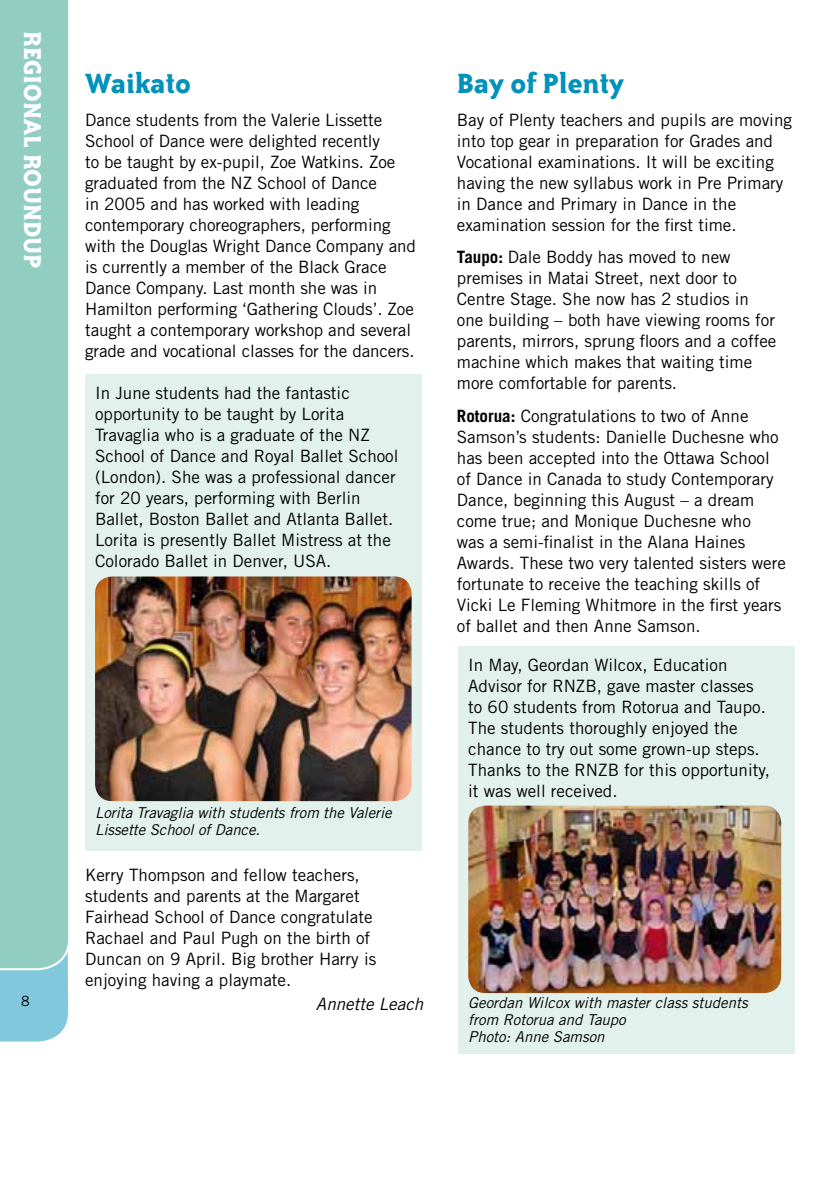
<style>
.page{position:relative;width:840px;height:1191px;background:#fff}
.page>*{position:absolute;margin:0;border:0;box-sizing:border-box;transform-origin:0 0}
.t1{font:700 32px "Bailey Quad ITC";color:#0092bb}
.t2{font:700 28px "Bailey Quad ITC";color:#fff}
.t3{font:17px/21px "Trade Gothic";color:#000}
.t4{font:italic 17px "Trade Gothic";color:#000}
.t5{font:italic 15px/17px "Trade Gothic";color:#000}
.t6{font:14px "Trade Gothic";color:#000}
.s1{font-weight:700}
</style>
<div class="page">
<svg style="left:0;top:970px;width:69px;height:72px;background:#89cbde"></svg>
<div style="left:0;top:0;width:69px;height:970px;background:#91cdc0"></div>
<div style="left:85px;top:374px;width:336px;height:476px;background:#e2f1ec"></div>
<img style="left:95px;top:576px;width:316px;height:225px">
<div style="left:457px;top:646px;width:336px;height:408px;background:#e2f1ec"></div>
<img style="left:468px;top:805px;width:312px;height:188px">
<h2 class="t2" style="left:48px;top:31px;width:239px;rotate:90deg">REGIONAL ROUNDUP</h2>
<p class="t6" style="left:21px;top:992px;width:10px">8</p>
<h1 class="t1" style="left:85px;top:66px;width:107px">Waikato</h1>
<p class="t3" style="left:85px;top:109px;width:332px">Dance students from the Valerie Lissette School of Dance were delighted recently<br>to be taught by ex-pupil, Zoe Watkins. Zoe graduated from the NZ School of Dance<br>in 2005 and has worked with leading contemporary choreographers, performing with the Douglas Wright Dance Company and is currently a member of the Black Grace Dance Company. Last month she was in Hamilton performing ‘Gathering Clouds’. Zoe taught a contemporary workshop and several grade and vocational classes for the dancers.</p>
<p class="t3" style="left:95px;top:382px;width:305px">In June students had the fantastic opportunity to be taught by Lorita Travaglia who is a graduate of the NZ School of Dance and Royal Ballet School (London). She was a professional dancer for 20 years, performing with Berlin Ballet, Boston Ballet and Atlanta Ballet.<br>Lorita is presently Ballet Mistress at the Colorado Ballet in Denver, USA.</p>
<p class="t5" style="left:95px;top:804px;width:298px">Lorita Travaglia with students from the Valerie<br>Lissette School of Dance.</p>
<p class="t3" style="left:85px;top:864px;width:292px">Kerry Thompson and fellow teachers, students and parents at the Margaret Fairhead School of Dance congratulate Rachael and Paul Pugh on the birth of Duncan on 9 April. Big brother Harry is enjoying having a playmate.</p>
<p class="t4" style="left:316px;top:993px;width:109px">Annette Leach</p>
<h1 class="t1" style="left:456px;top:66px;width:169px">Bay of Plenty</h1>
<p class="t3" style="left:456px;top:109px;width:336px">Bay of Plenty teachers and pupils are moving into top gear in preparation for Grades and Vocational examinations. It will be exciting having the new syllabus work in Pre Primary in Dance and Primary in Dance in the examination session for the first time.</p>
<p class="t3" style="left:456px;top:246px;width:321px"><span class="s1">Taupo:</span> Dale Boddy has moved to new premises in Matai Street, next door to Centre Stage. She now has 2 studios in one building – both have viewing rooms for parents, mirrors, sprung floors and a coffee machine which makes that waiting time more comfortable for parents.</p>
<p class="t3" style="left:456px;top:405px;width:330px"><span class="s1">Rotorua:</span> Congratulations to two of Anne Samson’s students: Danielle Duchesne who has been accepted into the Ottawa School of Dance in Canada to study Contemporary Dance, beginning this August – a dream come true; and Monique Duchesne who<br>was a semi-finalist in the Alana Haines Awards. These two very talented sisters were fortunate to receive the teaching skills of Vicki Le Fleming Whitmore in the first years of ballet and then Anne Samson.</p>
<p class="t3" style="left:468px;top:654px;width:303px">In May, Geordan Wilcox, Education Advisor for RNZB, gave master classes to 60 students from Rotorua and Taupo.<br>The students thoroughly enjoyed the chance to try out some grown-up steps.<br>Thanks to the RNZB for this opportunity, it was well received.</p>
<p class="t5" style="left:468px;top:994px;width:281px">Geordan Wilcox with master class students from Rotorua and Taupo<br>Photo: Anne Samson</p>
</div>
